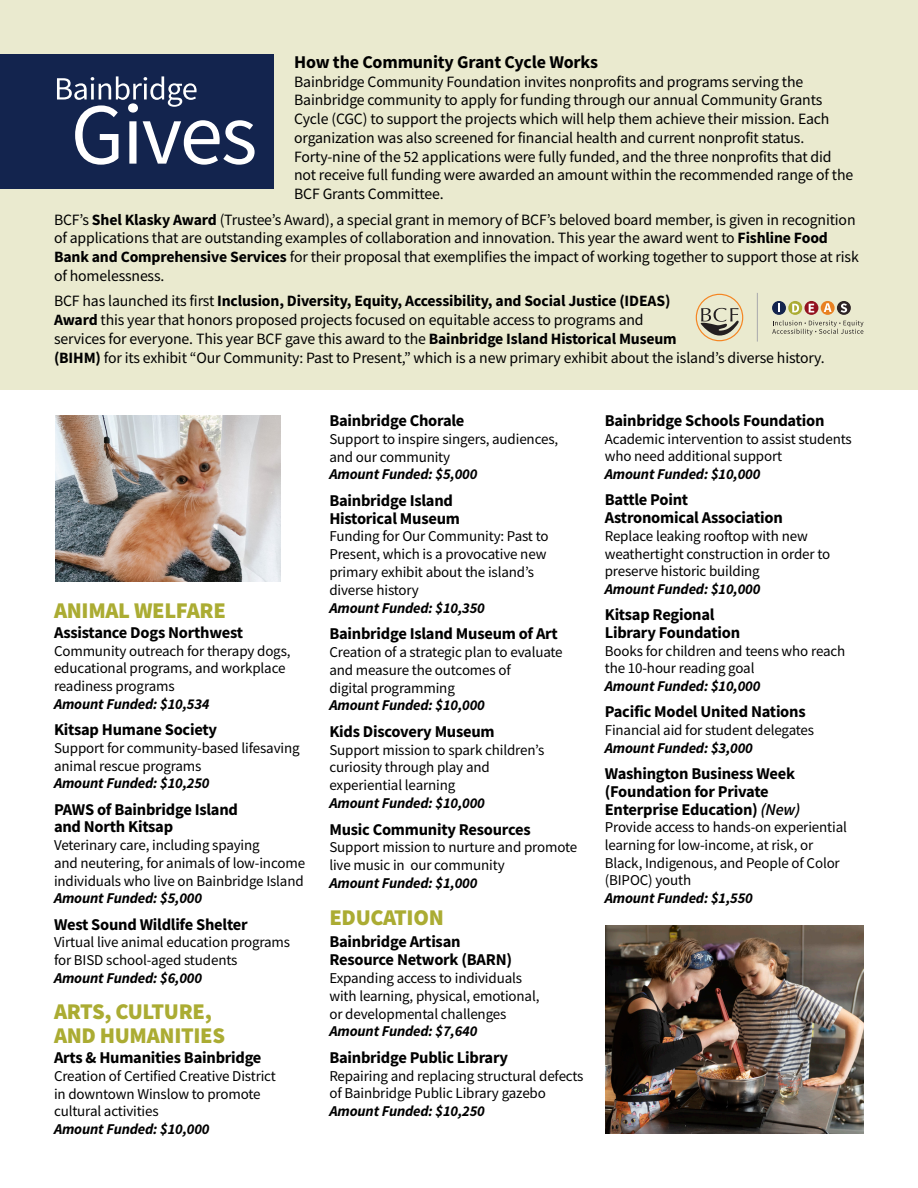
<style>
.page{position:relative;width:918px;height:1188px;background:#fff}
.page>*{position:absolute;margin:0;border:0;box-sizing:border-box;transform-origin:0 0}
.Topic{font:900 22.5px/24.2px "Source Sans Pro";letter-spacing:-.015em;color:#abac33}
.Body_copy{font:700 18px "Source Sans Pro";letter-spacing:-.01em;color:#000}
.Organization{font:700 16.5px/17.7px "Source Sans Pro";letter-spacing:-.015em;color:#000}
.Body_copy-2{font:15.75px/18.8px "Source Sans Pro";letter-spacing:-.01em;color:#000}
.Amount_requested{font:15px/17.9px "Source Sans Pro";letter-spacing:-.01em;color:#000}
.Body_copy-3{font:15px/17.7px "Source Sans Pro";letter-spacing:-.01em;color:#000}
.Amount_requested-2{font:italic 700 15px "Source Sans Pro";letter-spacing:-.01em;color:#000}
.s1{font-weight:700}
.s2{font-weight:700;font-style:italic}
.s3{font-weight:600;font-style:italic}
</style>
<div class="page">
<div style="left:0;top:0;width:918px;height:390px;background:#eaeacf"></div>
<img style="left:55px;top:416px;width:226px;height:166px">
<div style="left:0;top:54px;width:273px;height:134px;background:#13244e"></div>
<svg style="left:57px;top:76px;width:198px;height:89px"></svg>
<img style="left:605px;top:926px;width:259px;height:208px">
<svg style="left:700px;top:308px;width:39px;height:28px"></svg>
<div style="left:696px;top:294px;width:47px;height:47px;border:1px solid #f58522;border-radius:50%"></div>
<hr style="left:757px;top:293px;width:1px;height:49px;background:#a8a9ad">
<svg style="left:772px;top:320px;width:91px;height:15px"></svg>
<div style="left:772px;top:301px;width:14px;height:14px;background:#13244e;border-radius:50%"></div>
<svg style="left:778px;top:304px;width:2px;height:8px"></svg>
<svg style="left:788px;top:301px;width:14px;height:14px"></svg>
<svg style="left:792px;top:304px;width:7px;height:8px"></svg>
<svg style="left:804px;top:301px;width:14px;height:14px"></svg>
<svg style="left:809px;top:304px;width:5px;height:8px"></svg>
<div style="left:821px;top:301px;width:14px;height:14px;background:#e88122;border-radius:50%"></div>
<svg style="left:824px;top:303px;width:8px;height:9px"></svg>
<div style="left:837px;top:301px;width:14px;height:14px;background:#2c2325;border-radius:50%"></div>
<svg style="left:841px;top:303px;width:6px;height:10px"></svg>
<p class="Body_copy" style="left:294px;top:50px;width:306px">How the Community Grant Cycle Works</p>
<p class="Body_copy-2" style="left:294px;top:72px;width:561px">Bainbridge Community Foundation invites nonprofits and programs serving the Bainbridge community to apply for funding through our annual Community Grants Cycle (CGC) to support the projects which will help them achieve their mission. Each organization was also screened for financial health and current nonprofit status.<br>Forty-nine of the 52 applications were fully funded, and the three nonprofits that did not receive full funding were awarded an amount within the recommended range of the BCF Grants Committee.</p>
<p class="Body_copy-2" style="left:54px;top:210px;width:806px">BCF’s <span class="s1">Shel Klasky Award</span> (Trustee’s Award), a special grant in memory of BCF’s beloved board member, is given in recognition of applications that are outstanding examples of collaboration and innovation. This year the award went to <span class="s1">Fishline Food Bank and Comprehensive Services</span> for their proposal that exemplifies the impact of working together to support those at risk of homelessness.</p>
<p class="Body_copy-2" style="left:54px;top:292px;width:772px">BCF has launched its first <span class="s1">Inclusion, Diversity, Equity, Accessibility, and Social Justice (IDEAS)<br>Award</span> this year that honors proposed projects focused on equitable access to programs and<br>services for everyone. This year BCF gave this award to the <span class="s1">Bainbridge Island Historical Museum<br>(BIHM)</span> for its exhibit “Our Community: Past to Present,” which is a new primary exhibit about the island’s diverse history.</p>
<p class="Topic" style="left:54px;top:598px;width:173px">ANIMAL WELFARE</p>
<p class="Organization" style="left:54px;top:623px;width:191px">Assistance Dogs Northwest</p>
<p class="Amount_requested" style="left:54px;top:642px;width:238px">Community outreach for therapy dogs, educational programs, and workplace readiness programs<br><span class="s2">Amount Funded: $10,534</span></p>
<p class="Organization" style="left:54px;top:721px;width:165px">Kitsap Humane Society</p>
<p class="Amount_requested" style="left:54px;top:739px;width:247px">Support for community-based lifesaving animal rescue programs<br><span class="s2">Amount Funded: $10,250</span></p>
<p class="Organization" style="left:54px;top:800px;width:186px">PAWS of Bainbridge Island and North Kitsap</p>
<p class="Amount_requested" style="left:54px;top:836px;width:253px">Veterinary care, including spaying<br>and neutering, for animals of low-income individuals who live on Bainbridge Island <span class="s2">Amount Funded: $5,000</span></p>
<p class="Organization" style="left:54px;top:915px;width:195px">West Sound Wildlife Shelter</p>
<p class="Amount_requested" style="left:54px;top:934px;width:238px">Virtual live animal education programs for BISD school-aged students<br><span class="s2">Amount Funded: $6,000</span></p>
<p class="Topic" style="left:54px;top:999px;width:173px">ARTS, CULTURE,<br>AND HUMANITIES</p>
<p class="Organization" style="left:54px;top:1049px;width:209px">Arts &amp; Humanities Bainbridge</p>
<p class="Amount_requested" style="left:54px;top:1067px;width:223px">Creation of Certified Creative District in downtown Winslow to promote cultural activities<br><span class="s2">Amount Funded: $10,000</span></p>
<p class="Organization" style="left:329px;top:411px;width:137px">Bainbridge Chorale</p>
<p class="Amount_requested" style="left:329px;top:430px;width:230px">Support to inspire singers, audiences, and our community<br><span class="s2">Amount Funded: $5,000</span></p>
<p class="Organization" style="left:329px;top:491px;width:132px">Bainbridge Island<br>Historical Museum</p>
<p class="Amount_requested" style="left:329px;top:528px;width:221px">Funding for Our Community: Past to<br>Present, which is a provocative new primary exhibit about the island’s diverse history<br><span class="s2">Amount Funded: $10,350</span></p>
<p class="Organization" style="left:329px;top:625px;width:230px">Bainbridge Island Museum of Art</p>
<p class="Amount_requested" style="left:329px;top:643px;width:235px">Creation of a strategic plan to evaluate and measure the outcomes of<br>digital programming<br><span class="s2">Amount Funded: $10,000</span></p>
<p class="Organization" style="left:329px;top:722px;width:167px">Kids Discovery Museum</p>
<p class="Amount_requested" style="left:329px;top:741px;width:216px">Support mission to spark children’s curiosity through play and experiential learning<br><span class="s2">Amount Funded: $10,000</span></p>
<p class="Organization" style="left:329px;top:820px;width:203px">Music Community Resources</p>
<p class="Amount_requested" style="left:329px;top:838px;width:249px">Support mission to nurture and promote live music in our community<br><span class="s2">Amount Funded: $1,000</span></p>
<p class="Topic" style="left:329px;top:905px;width:116px">EDUCATION</p>
<p class="Organization" style="left:329px;top:933px;width:184px">Bainbridge Artisan<br>Resource Network (BARN)</p>
<p class="Body_copy-3" style="left:329px;top:969px;width:212px">Expanding access to individuals with learning, physical, emotional, or developmental challenges</p>
<p class="Amount_requested-2" style="left:329px;top:1021px;width:150px">Amount Funded: $7,640</p>
<p class="Organization" style="left:329px;top:1048px;width:180px">Bainbridge Public Library</p>
<p class="Body_copy-3" style="left:329px;top:1067px;width:256px">Repairing and replacing structural defects of Bainbridge Public Library gazebo</p>
<p class="Amount_requested-2" style="left:329px;top:1101px;width:157px">Amount Funded: $10,250</p>
<p class="Organization" style="left:605px;top:411px;width:221px">Bainbridge Schools Foundation</p>
<p class="Body_copy-3" style="left:605px;top:430px;width:249px">Academic intervention to assist students who need additional support</p>
<p class="Amount_requested-2" style="left:605px;top:464px;width:157px">Amount Funded: $10,000</p>
<p class="Organization" style="left:605px;top:491px;width:179px">Battle Point<br>Astronomical Association</p>
<p class="Body_copy-3" style="left:605px;top:527px;width:227px">Replace leaking rooftop with new weathertight construction in order to preserve historic building</p>
<p class="Amount_requested-2" style="left:605px;top:579px;width:157px">Amount Funded: $10,000</p>
<p class="Organization" style="left:605px;top:606px;width:137px">Kitsap Regional<br>Library Foundation</p>
<p class="Body_copy-3" style="left:605px;top:642px;width:242px">Books for children and teens who reach the 10-hour reading goal</p>
<p class="Amount_requested-2" style="left:605px;top:676px;width:157px">Amount Funded: $10,000</p>
<p class="Organization" style="left:605px;top:703px;width:202px">Pacific Model United Nations</p>
<p class="Body_copy-3" style="left:605px;top:721px;width:211px">Financial aid for student delegates</p>
<p class="Amount_requested-2" style="left:605px;top:738px;width:150px">Amount Funded: $3,000</p>
<p class="Organization" style="left:605px;top:765px;width:197px">Washington Business Week (Foundation for Private<br>Enterprise Education) <span class="s3">(New)</span></p>
<p class="Body_copy-3" style="left:605px;top:818px;width:244px">Provide access to hands-on experiential learning for low-income, at risk, or<br>Black, Indigenous, and People of Color (BIPOC) youth</p>
<p class="Amount_requested-2" style="left:605px;top:888px;width:150px">Amount Funded: $1,550</p>
</div>
